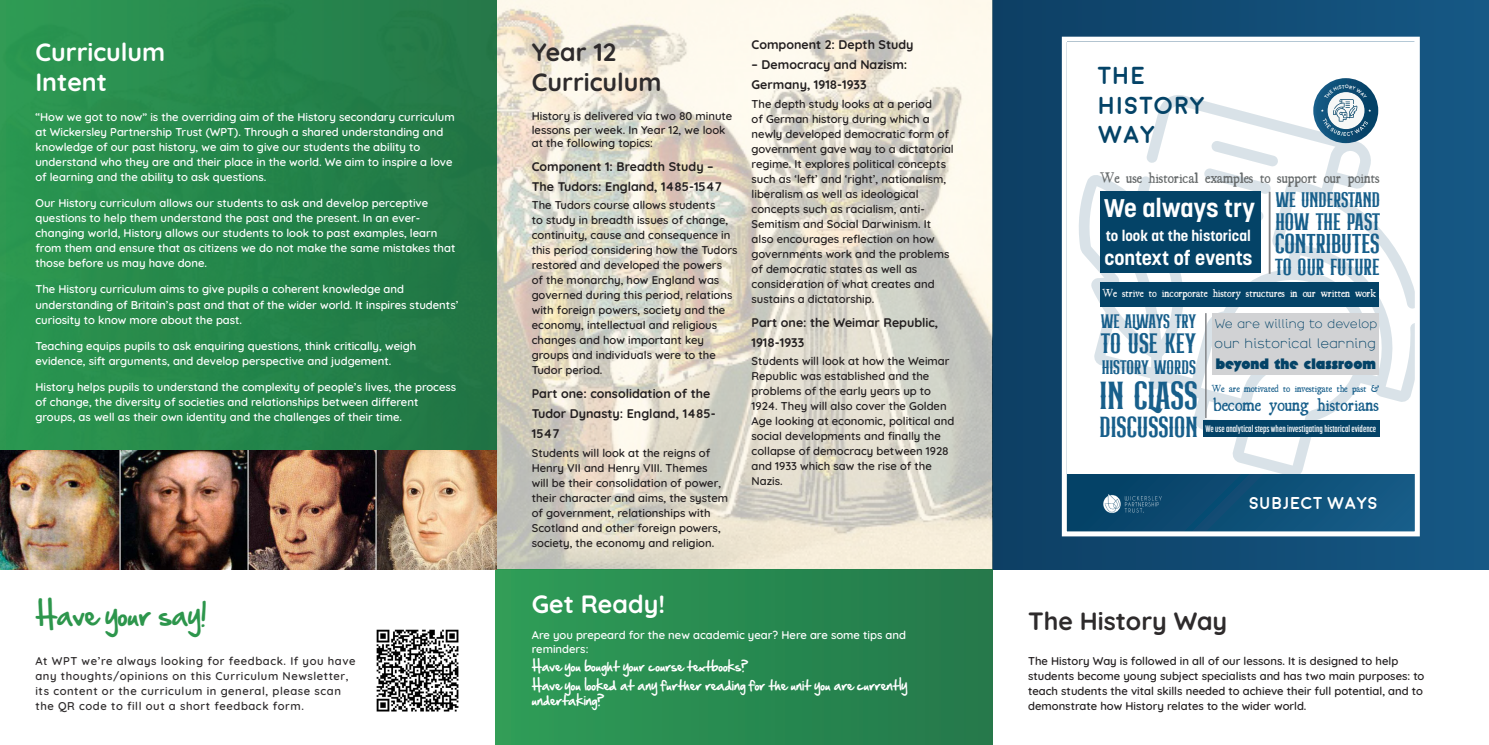
<style>
.page{position:relative;width:1489px;height:745px;background:#fff}
.page>*{position:absolute;margin:0;border:0;box-sizing:border-box;transform-origin:0 0}
.t1{font:38px "Hermona";color:#185f8b}
.t2{font:28.12px "Hermona";color:#185f8b}
.t3{font:27.25px "Hermona";letter-spacing:-.01em;color:#185f8b}
.t4{font:26.5px "Hermona";letter-spacing:-.01em;color:#185f8b}
.t5{font:700 25.38px "Korolev";color:#fff}
.t6{font:700 25px/30px "Quicksand";color:#2e2b2c}
.t7{font:700 25px/30px "Quicksand";color:#fff}
.t8{font:25px "Hand Of Sean";color:#2d964c}
.t9{font:700 24.5px/29.4px "Moon";color:#044367}
.t10{font:23.25px "Hermona";letter-spacing:-.01em;color:#185f8b}
.t11{font:22.62px "Hermona";letter-spacing:-.01em;color:#185f8b}
.t12{font:20.5px "Hermona";letter-spacing:-.005em;color:#185f8b}
.t13{font:700 20.12px "Korolev";color:#fff}
.t14{font:19px "Hermona";letter-spacing:-.015em;color:#185f8b}
.t15{font:17.75px "Essays 1743";color:#185f8b}
.t16{font:700 17.12px "Moon";color:#fff}
.t17{font:900 16.25px "Arbotek";color:#044367}
.t18{font:700 14.88px "Korolev";color:#fff}
.t19{font:300 14.75px "Arbotek";color:#044367}
.t20{font:14.62px "Essays 1743";color:#686c6d}
.t21{font:300 13.5px "Arbotek";letter-spacing:-.005em;color:#044367}
.Bullets{font:700 12.5px/20px "Quicksand";color:#231f20}
.Bullets-2{font:11.88px/15px "Hand Of Sean";color:#fff}
.Bullets-3{font:600 11.25px/15px "Quicksand";color:#231f20}
.Bullets-4{font:600 11.25px/15px "Quicksand";color:#fff}
.t22{font:600 11.25px/15px "Quicksand";letter-spacing:.05em;color:#2e2b2c}
.t23{font:11px "Essays 1743";color:#fbf9f8}
.t24{font:9.75px "Essays 1743";color:#185f8b}
.t25{font:700 9.38px "Korolev Compressed";color:#fbfbfc}
.s1{font-family:"Hermona";font-weight:400;font-size:19px;color:#185f8b}
</style>
<div class="page">
<div style="left:992px;top:0;width:496px;height:569px;background:linear-gradient(to right,#0d3f64,#165885)"></div>
<img style="left:496px;top:0;width:496px;height:569px">
<div style="left:0;top:0;width:496px;height:569px;background:linear-gradient(to right,#2b9851,#217445)"></div>
<img style="left:376px;top:629px;width:83px;height:83px">
<svg style="left:1059px;top:34px;width:363px;height:504px"></svg>
<div style="left:495px;top:569px;width:497px;height:175px;background:linear-gradient(to right,#2e9d57,#23784a)"></div>
<img style="left:0;top:450px;width:496px;height:119px">
<svg style="left:1320px;top:85px;width:50px;height:51px"></svg>
<p class="t7" style="left:35px;top:34px;width:131px">Curriculum<br>Intent</p>
<p class="t6" style="left:531px;top:34px;width:131px">Year 12<br>Curriculum</p>
<p class="Bullets-4" style="left:35px;top:108px;width:421px">“How we got to now” is the overriding aim of the History secondary curriculum at Wickersley Partnership Trust (WPT). Through a shared understanding and knowledge of our past history, we aim to give our students the ability to understand who they are and their place in the world. We aim to inspire a love of learning and the ability to ask questions.</p>
<p class="Bullets-4" style="left:35px;top:194px;width:421px">Our History curriculum allows our students to ask and develop perceptive questions to help them understand the past and the present. In an ever&shy;changing world, History allows our students to look to past examples, learn from them and ensure that as citizens we do not make the same mistakes that those before us may have done.</p>
<p class="Bullets-4" style="left:35px;top:280px;width:424px">The History curriculum aims to give pupils a coherent knowledge and understanding of Britain’s past and that of the wider world. It inspires students’ curiosity to know more about the past.</p>
<p class="Bullets-4" style="left:35px;top:337px;width:382px">Teaching equips pupils to ask enquiring questions, think critically, weigh evidence, sift arguments, and develop perspective and judgement.</p>
<p class="Bullets-4" style="left:35px;top:378px;width:422px">History helps pupils to understand the complexity of people’s lives, the process of change, the diversity of societies and relationships between different groups, as well as their own identity and the challenges of their time.</p>
<p class="Bullets-3" style="left:531px;top:108px;width:202px;line-height:13.5px">History is delivered via two 80 minute lessons per week. In Year 12, we look at the following topics:</p>
<p class="Bullets" style="left:531px;top:155px;width:191px">Component 1: Breadth Study –<br>The Tudors: England, 1485-1547</p>
<p class="Bullets-3" style="left:531px;top:196px;width:207px">The Tudors course allows students<br>to study in breadth issues of change, continuity, cause and consequence in this period considering how the Tudors restored and developed the powers<br>of the monarchy, how England was governed during this period, relations with foreign powers, society and the economy, intellectual and religious changes and how important key groups and individuals were to the Tudor period.</p>
<p class="Bullets" style="left:531px;top:382px;width:185px">Part one: consolidation of the<br>Tudor Dynasty: England, 1485-<br>1547</p>
<p class="Bullets-3" style="left:531px;top:443px;width:198px">Students will look at the reigns of Henry VII and Henry VIII. Themes<br>will be their consolidation of power, their character and aims, the system of government, relationships with Scotland and other foreign powers, society, the economy and religion.</p>
<p class="Bullets" style="left:751px;top:33px;width:163px">Component 2: Depth Study</p>
<p class="Bullets" style="left:751px;top:53px;width:157px">– Democracy and Nazism:<br>Germany, 1918-1933</p>
<p class="Bullets-3" style="left:751px;top:95px;width:204px">The depth study looks at a period<br>of German history during which a newly developed democratic form of government gave way to a dictatorial regime. It explores political concepts such as ‘left’ and ‘right’, nationalism, liberalism as well as ideological concepts such as racialism, anti-Semitism and Social Darwinism. It also encourages reflection on how governments work and the problems of democratic states as well as consideration of what creates and sustains a dictatorship.</p>
<p class="Bullets" style="left:751px;top:310px;width:188px">Part one: the Weimar Republic,<br>1918-1933</p>
<p class="Bullets-3" style="left:751px;top:352px;width:204px">Students will look at how the Weimar<br>Republic was established and the problems of the early years up to<br>1924. They will also cover the Golden<br>Age looking at economic, political and social developments and finally the collapse of democracy between 1928 and 1933 which saw the rise of the<br>Nazis.</p>
<p class="t8" style="left:35px;top:591px;width:173px">Have your say!</p>
<p class="t22" style="left:35px;top:651px;width:321px">At WPT we’re always looking for feedback. If you have any thoughts/opinions on this Curriculum Newsletter, its content or the curriculum in general, please scan the QR code to fill out a short feedback form.</p>
<p class="t7" style="left:531px;top:586px;width:135px">Get Ready!</p>
<p class="Bullets-4" style="left:531px;top:626px;width:376px;line-height:13.5px">Are you prepeard for the new academic year? Here are some tips and reminders:</p>
<p class="Bullets-2" style="left:531px;top:658px;width:218px">Have you bought your course textbooks?</p>
<p class="Bullets-2" style="left:531px;top:677px;width:377px">Have you looked at any further reading for the unit you are currently undertaking?</p>
<p class="t9" style="left:1097px;top:62px;width:109px">THE<br>HISTORY<br>WAY</p>
<p class="t20" style="left:1099px;top:168px;width:281px">We use historical examples to support our points</p>
<p class="t5" style="left:1103px;top:192px;width:152px">We always try</p>
<p class="t18" style="left:1105px;top:226px;width:146px">to look at the historical</p>
<p class="t13" style="left:1104px;top:245px;width:150px">context of events</p>
<p class="t12" style="left:1275px;top:191px;width:106px">WE UNDERSTAND</p>
<p class="t10" style="left:1275px;top:212px;width:107px">HOW THE PAST</p>
<p class="t11" style="left:1274px;top:257px;width:106px">TO OUR FUTURE</p>
<p class="t4" style="left:1274px;top:233px;width:106px">CONTRIBUTES</p>
<p class="t23" style="left:1102px;top:285px;width:275px">We strive to incorporate history structures in our written work</p>
<p class="t14" style="left:1100px;top:312px;width:97px">WE ALWAYS TRY</p>
<p class="t21" style="left:1214px;top:316px;width:164px">We are willing to develop</p>
<p class="t19" style="left:1214px;top:335px;width:163px">our historical learning</p>
<p class="t3" style="left:1100px;top:331px;width:97px">TO USE KEY</p>
<p class="t1" style="left:1099px;top:379px;width:99px">IN CLASS</p>
<p class="t17" style="left:1101px;top:354px;width:276px"><span class="s1">HISTORY WORDS</span> beyond the classroom</p>
<p class="t24" style="left:1211px;top:382px;width:170px">We are motivated to investigate the past &amp;</p>
<p class="t15" style="left:1212px;top:392px;width:167px">become young historians</p>
<p class="t2" style="left:1099px;top:415px;width:100px">DISCUSSION</p>
<p class="t25" style="left:1205px;top:423px;width:172px">We use analytical steps when investigating historical evidence</p>
<p class="t16" style="left:1248px;top:494px;width:131px">SUBJECT WAYS</p>
<p class="t6" style="left:1028px;top:603px;width:200px">The History Way</p>
<p class="Bullets-3" style="left:1028px;top:651px;width:398px">The History Way is followed in all of our lessons. It is designed to help students become young subject specialists and has two main purposes: to teach students the vital skills needed to achieve their full potential, and to demonstrate how History relates to the wider world.</p>
</div>
